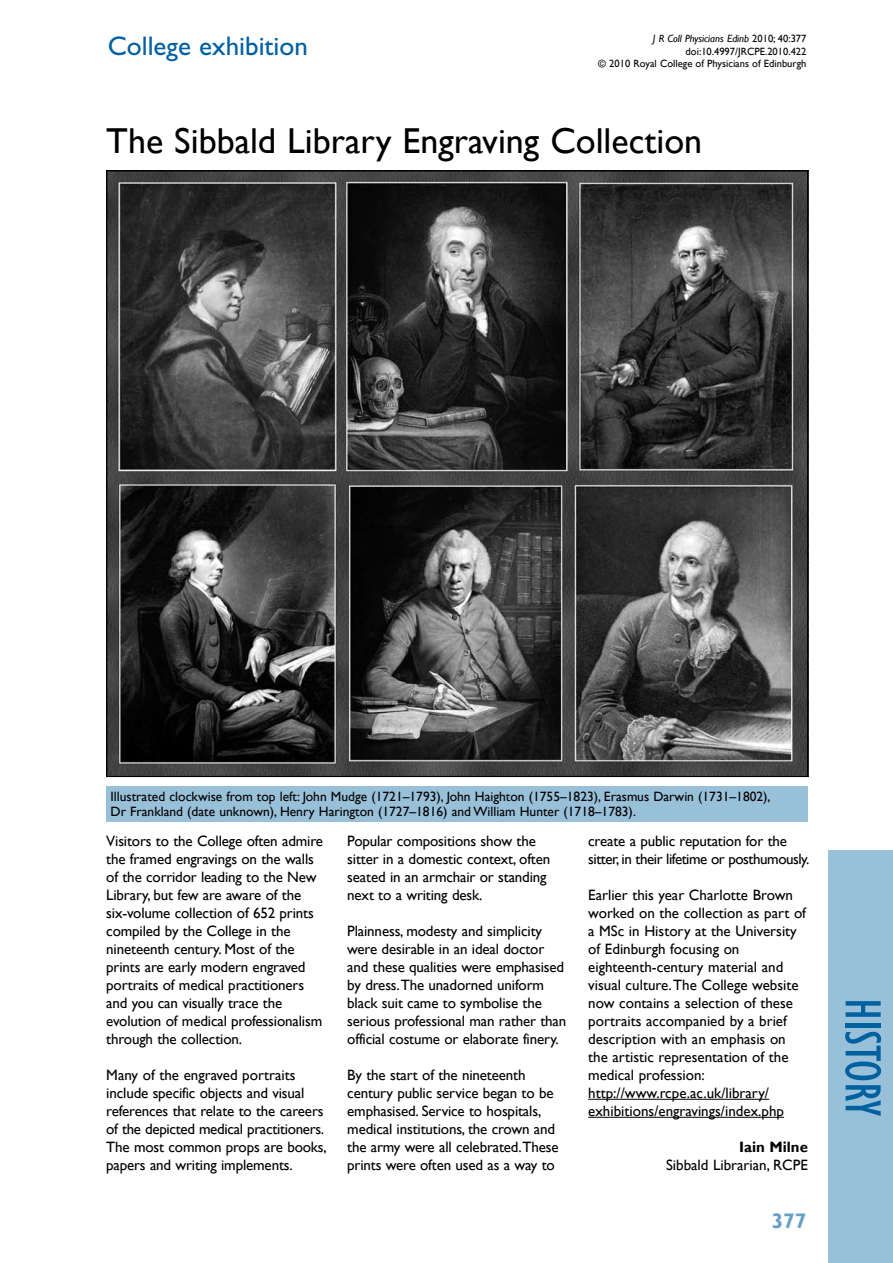
<style>
.page{position:relative;width:893px;height:1263px;background:#fff}
.page>*{position:absolute;margin:0;border:0;box-sizing:border-box;transform-origin:0 0}
.t1{font:condensed 52.5px "Gill Sans";color:#0061a1}
.t2{font:36px "Gill Sans";color:#000}
.t3{font:27px "Gill Sans";color:#0061a1}
.t4{font:700 21px "Gill Sans";color:#66a0c7}
.t5{font:15px/18px "Gill Sans";letter-spacing:-.01em;color:#000}
.t6{font:15px/18px "Gill Sans";letter-spacing:-.03em;color:#000}
.t7{font:700 15px "Gill Sans";color:#000}
.t8{font:13.5px/15px "Gill Sans";color:#000}
.t9{font:10.5px/12.6px "Gill Sans";color:#000;text-align:right}
.s1{font-style:italic}
</style>
<div class="page">
<div style="left:829px;top:850px;width:64px;height:413px;background:#99c0d9"></div>
<hr style="left:588px;top:1099px;width:181px;height:1px;background:#000">
<hr style="left:588px;top:1117px;width:196px;height:1px;background:#000">
<img style="left:108px;top:172px;width:698px;height:603px">
<div style="left:106px;top:786px;width:702px;height:35px;background:#99c0d9"></div>
<h3 class="t3" style="left:108px;top:30px;width:202px">College exhibition</h3>
<p class="t9" style="left:598px;top:32px;width:210px"><span class="s1">J R Coll Physicians Edinb</span> 2010; 40:377 doi:10.4997/JRCPE.2010.422<br>© 2010 Royal College of Physicians of Edinburgh</p>
<h2 class="t2" style="left:106px;top:120px;width:597px">The Sibbald Library Engraving Collection</h2>
<p class="t8" style="left:111px;top:789px;width:661px">Illustrated clockwise from top left: John Mudge (1721–1793), John Haighton (1755–1823), Erasmus Darwin (1731–1802),<br>Dr Frankland (date unknown), Henry Harington (1727–1816) and William Hunter (1718–1783).</p>
<p class="t5" style="left:106px;top:832px;width:218px">Visitors to the College often admire the framed engravings on the walls of the corridor leading to the New Library, but few are aware of the six-volume collection of 652 prints compiled by the College in the nineteenth century. Most of the prints are early modern engraved portraits of medical practitioners and you can visually trace the evolution of medical professionalism through the collection.</p>
<p class="t5" style="left:106px;top:1066px;width:222px">Many of the engraved portraits include specific objects and visual references that relate to the careers of the depicted medical practitioners.<br>The most common props are books, papers and writing implements.</p>
<p class="t5" style="left:347px;top:832px;width:205px">Popular compositions show the sitter in a domestic context, often seated in an armchair or standing next to a writing desk.</p>
<p class="t5" style="left:347px;top:922px;width:221px">Plainness, modesty and simplicity were desirable in an ideal doctor and these qualities were emphasised by dress. The unadorned uniform black suit came to symbolise the serious professional man rather than official costume or elaborate finery.</p>
<p class="t5" style="left:347px;top:1066px;width:213px">By the start of the nineteenth century public service began to be emphasised. Service to hospitals, medical institutions, the crown and the army were all celebrated. These prints were often used as a way to</p>
<p class="t6" style="left:588px;top:832px;width:223px">create a public reputation for the sitter, in their lifetime or posthumously.</p>
<p class="t5" style="left:588px;top:886px;width:219px">Earlier this year Charlotte Brown worked on the collection as part of a Msc in History at the University of Edinburgh focusing on eighteenth-century material and visual culture. The College website now contains a selection of these portraits accompanied by a brief description with an emphasis on the artistic representation of the medical profession: http://www.rcpe.ac.uk/library/ exhibitions/engravings/index.php</p>
<p class="t7" style="left:739px;top:1138px;width:70px">Iain Milne</p>
<p class="t5" style="left:666px;top:1156px;width:143px">Sibbald Librarian, RCPE</p>
<h3 class="t4" style="left:772px;top:1208px;width:36px">377</h3>
<h1 class="t1" style="left:894px;top:998px;width:120px;rotate:90deg">history</h1>
</div>
